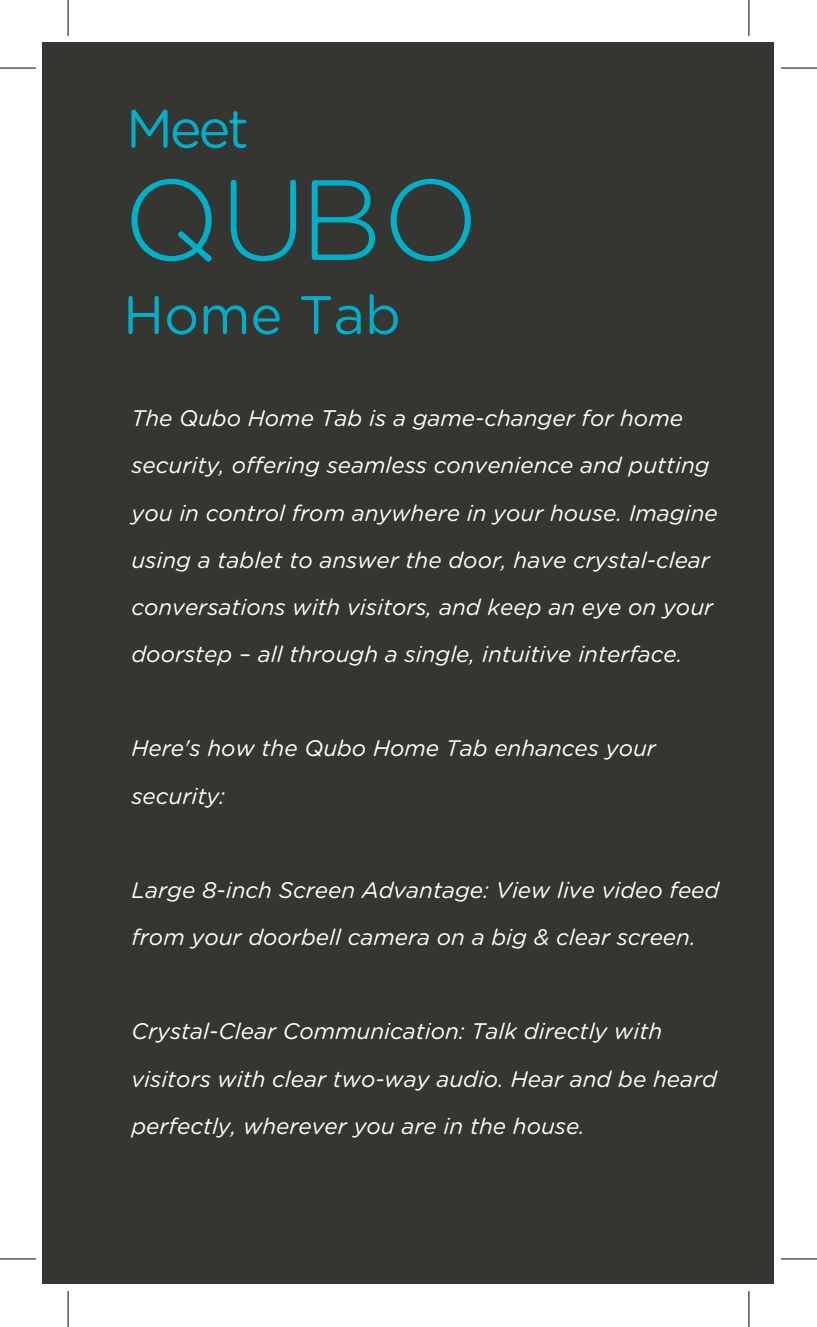
<style>
.page{position:relative;width:817px;height:1327px;background:#fff}
.page>*{position:absolute;margin:0;border:0;box-sizing:border-box;transform-origin:0 0}
.t1{font:300 114px "Gotham Rounded";color:#00afc8}
.t2{font:54px "Gotham Rounded";color:#00afc8}
.t3{font:italic 22.5px/47.1px "Gotham Rounded";color:#fff}
</style>
<div class="page">
<div style="left:43px;top:43px;width:731px;height:1241px;background:#353531"></div>
<hr style="left:0;top:68px;width:36px;height:1px;background:#000">
<hr style="left:68px;top:0;width:1px;height:36px;background:#000">
<hr style="left:781px;top:68px;width:35px;height:1px;background:#000">
<hr style="left:748px;top:0;width:1px;height:36px;background:#000">
<hr style="left:0;top:1258px;width:36px;height:1px;background:#000">
<hr style="left:68px;top:1291px;width:1px;height:36px;background:#000">
<hr style="left:781px;top:1258px;width:35px;height:1px;background:#000">
<hr style="left:748px;top:1291px;width:1px;height:36px;background:#000">
<h2 class="t2" style="left:126px;top:91px;width:124px">Meet</h2>
<h1 class="t1" style="left:123px;top:169px;width:357px">QUBO</h1>
<h2 class="t2" style="left:123px;top:278px;width:279px">Home Tab</h2>
<p class="t3" style="left:131px;top:394px;width:587px">The Qubo Home Tab is a game-changer for home security, offering seamless convenience and putting you in control from anywhere in your house. Imagine using a tablet to answer the door, have crystal-clear conversations with visitors, and keep an eye on your doorstep – all through a single, intuitive interface.</p>
<p class="t3" style="left:131px;top:724px;width:526px">Here's how the Qubo Home Tab enhances your security:</p>
<p class="t3" style="left:131px;top:865px;width:589px">Large 8-inch Screen Advantage: View live video feed from your doorbell camera on a big &amp; clear screen.</p>
<p class="t3" style="left:131px;top:1007px;width:587px">Crystal-Clear Communication: Talk directly with visitors with clear two-way audio. Hear and be heard perfectly, wherever you are in the house.</p>
</div>
